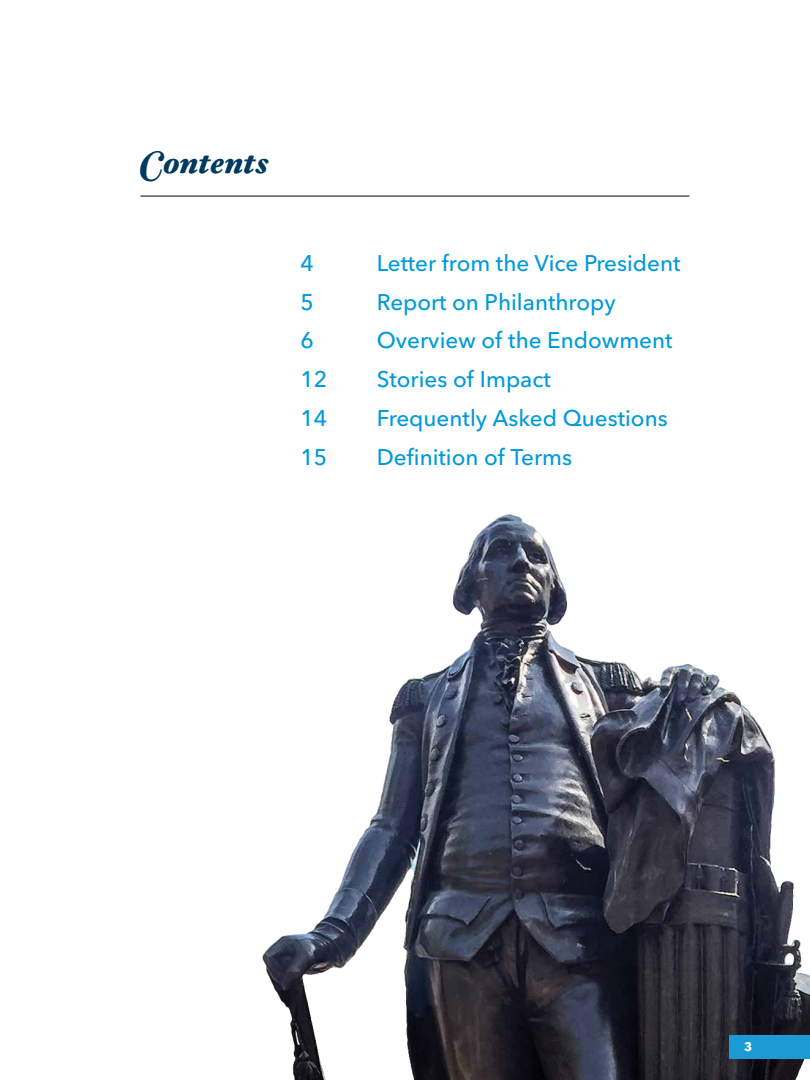
<style>
.page{position:relative;width:810px;height:1080px;background:#fff}
.page>*{position:absolute;margin:0;border:0;box-sizing:border-box;transform-origin:0 0}
.t1{font:31.25px "Hoefler Text Black Italic Swash";color:#003a5d}
.t2{font:500 22.5px "Avenir Next LT Pro";color:#009ada}
.t3{font:700 12.5px "Avenir Next LT Pro";color:#fff}
</style>
<div class="page">
<img style="left:262px;top:514px;width:548px;height:566px">
<div style="left:730px;top:1035px;width:80px;height:24px;background:#1c9ad6"></div>
<hr style="left:140px;top:196px;width:549px;height:1px;background:#000">
<h1 class="t1" style="left:140px;top:142px;width:131px">Contents</h1>
<p class="t2" style="left:301px;top:249px;width:15px">4</p>
<p class="t2" style="left:377px;top:249px;width:305px">Letter from the Vice President</p>
<p class="t2" style="left:301px;top:288px;width:15px">5</p>
<p class="t2" style="left:377px;top:288px;width:240px">Report on Philanthropy</p>
<p class="t2" style="left:301px;top:327px;width:15px">6</p>
<p class="t2" style="left:377px;top:327px;width:297px">Overview of the Endowment</p>
<p class="t2" style="left:301px;top:366px;width:28px">12</p>
<p class="t2" style="left:377px;top:366px;width:176px">Stories of Impact</p>
<p class="t2" style="left:301px;top:404px;width:28px">14</p>
<p class="t2" style="left:377px;top:404px;width:292px">Frequently Asked Questions</p>
<p class="t2" style="left:301px;top:443px;width:28px">15</p>
<p class="t2" style="left:377px;top:443px;width:197px">Definition of Terms</p>
<p class="t3" style="left:744px;top:1039px;width:10px">3</p>
</div>
